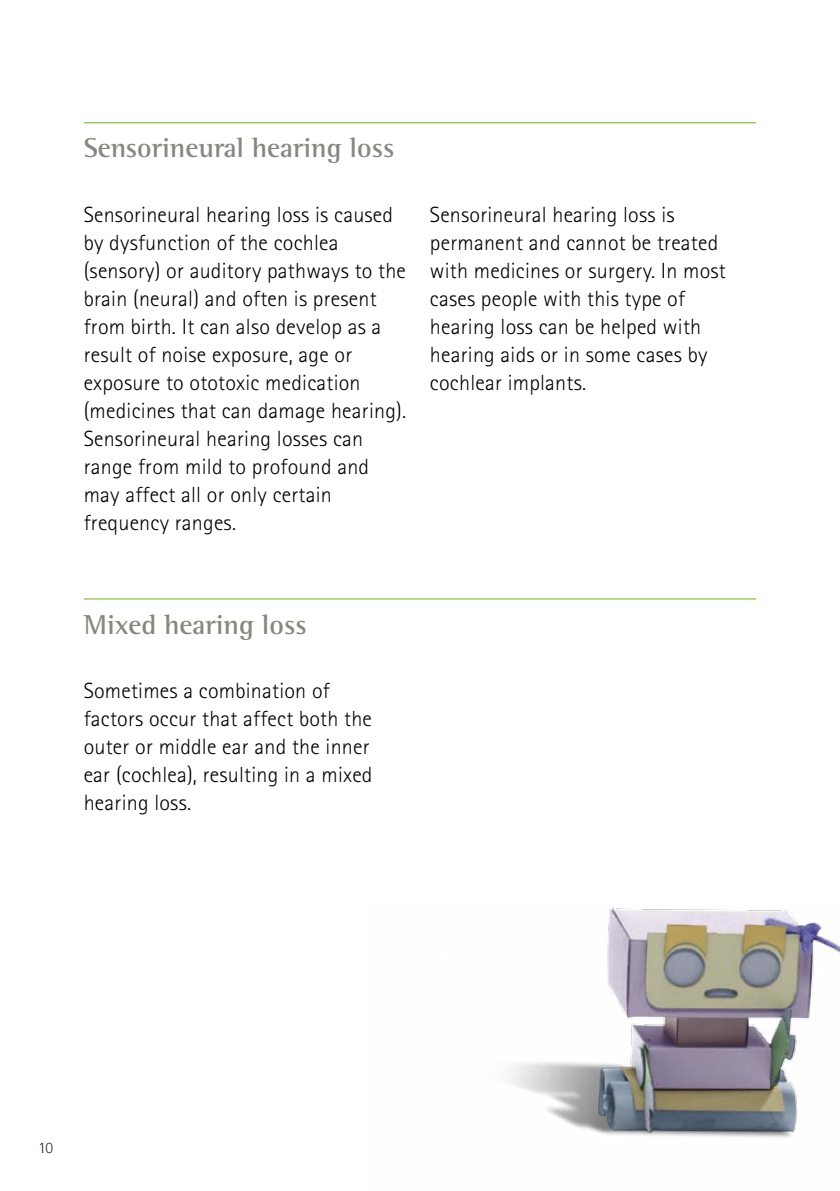
<style>
.page{position:relative;width:840px;height:1191px;background:#fff}
.page>*{position:absolute;margin:0;border:0;box-sizing:border-box;transform-origin:0 0}
.t1{font:700 28px "Rotis Semi Serif Pro";color:#88877f}
.t2{font:300 22px/28px "Rotis Sans Serif Pro";letter-spacing:.01em;color:#000}
.t3{font:300 16px "Rotis Sans Serif Pro";color:#292925}
</style>
<div class="page">
<hr style="left:84px;top:122px;width:671px;height:1px;background:#89bf3c">
<hr style="left:84px;top:598px;width:671px;height:1px;background:#89bf3c">
<img style="left:509px;top:907px;width:330px;height:231px">
<p class="t1" style="left:84px;top:131px;width:312px">Sensorineural hearing loss</p>
<p class="t2" style="left:84px;top:200px;width:324px">Sensorineural hearing loss is caused by dysfunction of the cochlea (sensory) or auditory pathways to the brain (neural) and often is present from birth. It can also develop as a result of noise exposure, age or exposure to ototoxic medication (medicines that can damage hearing).<br>Sensorineural hearing losses can range from mild to profound and may affect all or only certain frequency ranges.</p>
<p class="t2" style="left:429px;top:200px;width:297px">Sensorineural hearing loss is permanent and cannot be treated with medicines or surgery. In most cases people with this type of hearing loss can be helped with hearing aids or in some cases by cochlear implants.</p>
<p class="t1" style="left:84px;top:607px;width:224px">Mixed hearing loss</p>
<p class="t2" style="left:84px;top:676px;width:290px">Sometimes a combination of factors occur that affect both the outer or middle ear and the inner ear (cochlea), resulting in a mixed hearing loss.</p>
<p class="t3" style="left:38px;top:1138px;width:16px">10</p>
</div>
